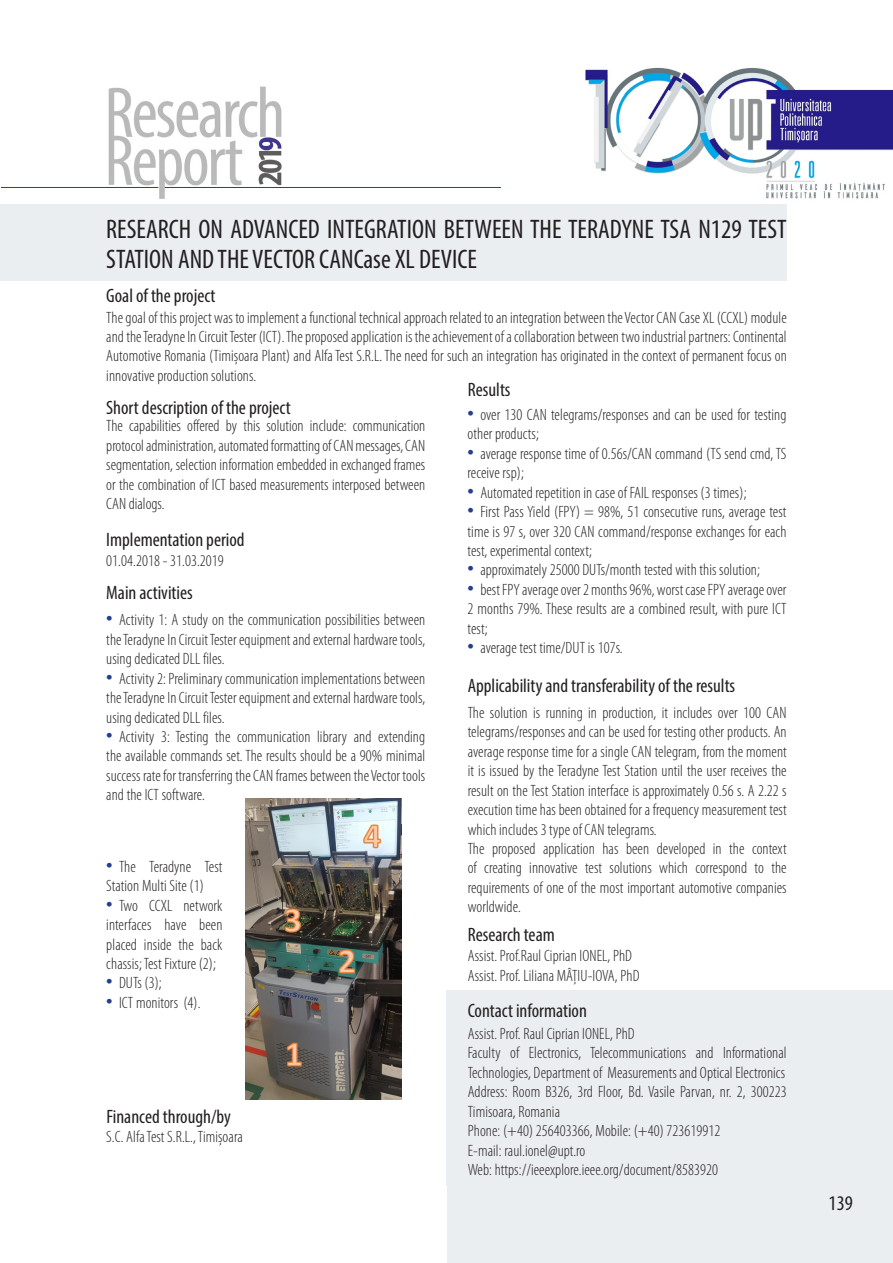
<style>
.page{position:relative;width:893px;height:1263px;background:#fff}
.page>*{position:absolute;margin:0;border:0;box-sizing:border-box;transform-origin:0 0}
.t1{font:condensed 26.85px/29.8px "Myriad Pro";color:#231f20}
.t2{font:condensed 20.85px "Myriad Pro";color:#231f20}
.t3{font:condensed 19.5px "Myriad Pro";color:#231f20}
.t4{font:300 condensed 16.5px/19.5px "Myriad Pro";letter-spacing:.005em;color:#231f20;text-align:justify}
.s1{font-size:26.85px;color:#253f8e}
</style>
<div class="page">
<div style="left:787px;top:1157px;width:106px;height:106px;background:#ebeef1"></div>
<img style="left:108px;top:86px;width:174px;height:113px">
<hr style="left:165px;top:187px;width:431px;height:1px;background:#253f8e">
<hr style="left:1px;top:187px;width:157px;height:1px;background:#253f8e">
<img style="left:502px;top:67px;width:391px;height:133px">
<div style="left:0;top:204px;width:787px;height:77px;background:#ebeef1"></div>
<div style="left:446px;top:991px;width:447px;height:195px;background:#ebeef1"></div>
<img style="left:246px;top:798px;width:155px;height:301px">
<div style="left:447px;top:1186px;width:354px;height:77px;background:#ebeef1"></div>
<p class="t1" style="left:106px;top:214px;width:682px">RESEARCH ON ADVANCED INTEGRATION BETWEEN THE TERADYNE TSA N129 TEST<br>STATION AND THE VECTOR CANCase XL DEVICE</p>
<p class="t3" style="left:106px;top:284px;width:111px">Goal of the project</p>
<p class="t4" style="left:106px;top:308px;width:682px">The goal of this project was to implement a functional technical approach related to an integration between the Vector CAN Case XL (CCXL) module and the Teradyne In Circuit Tester (ICT). The proposed application is the achievement of a collaboration between two industrial partners: Continental Automotive Romania (Timișoara Plant) and Alfa Test S.R.L. The need for such an integration has originated in the context of permanent focus on innovative production solutions.</p>
<p class="t4" style="left:106px;top:417px;width:320px">The capabilities offered by this solution include: communication protocol administration, automated formatting of CAN messages, CAN segmentation, selection information embedded in exchanged frames or the combination of ICT based measurements interposed between CAN dialogs.</p>
<p class="t3" style="left:468px;top:378px;width:44px">Results</p>
<p class="t3" style="left:106px;top:396px;width:186px">Short description of the project</p>
<p class="t4" style="left:468px;top:405px;width:320px"><span class="s1">•</span> over 130 CAN telegrams/responses and can be used for testing other products;</p>
<p class="t4" style="left:468px;top:444px;width:320px"><span class="s1">•</span> average response time of 0.56s/CAN command (TS send cmd, TS receive rsp);</p>
<p class="t4" style="left:468px;top:483px;width:280px"><span class="s1">•</span> Automated repetition in case of FAIL responses (3 times);</p>
<p class="t4" style="left:468px;top:502px;width:320px"><span class="s1">•</span> First Pass Yield (FPY) = 98%, 51 consecutive runs, average test time is 97 s, over 320 CAN command/response exchanges for each test, experimental context;</p>
<p class="t4" style="left:468px;top:560px;width:294px"><span class="s1">•</span> approximately 25000 DUTs/month tested with this solution;</p>
<p class="t4" style="left:468px;top:580px;width:320px"><span class="s1">•</span> best FPY average over 2 months 96%, worst case FPY average over 2 months 79%. These results are a combined result, with pure ICT test;</p>
<p class="t4" style="left:468px;top:638px;width:157px"><span class="s1">•</span> average test time/DUT is 107s.</p>
<p class="t3" style="left:106px;top:528px;width:140px">Implementation period</p>
<p class="t4" style="left:106px;top:552px;width:119px">01.04.2018 - 31.03.2019</p>
<p class="t3" style="left:106px;top:581px;width:88px">Main activities</p>
<p class="t4" style="left:106px;top:610px;width:320px"><span class="s1">•</span> Activity 1: A study on the communication possibilities between the Teradyne In Circuit Tester equipment and external hardware tools, using dedicated DLL files.</p>
<p class="t4" style="left:106px;top:669px;width:320px"><span class="s1">•</span> Activity 2: Preliminary communication implementations between the Teradyne In Circuit Tester equipment and external hardware tools, using dedicated DLL files.</p>
<p class="t4" style="left:106px;top:727px;width:320px"><span class="s1">•</span> Activity 3: Testing the communication library and extending the available commands set. The results should be a 90% minimal success rate for transferring the CAN frames between the Vector tools and the ICT software.</p>
<p class="t3" style="left:468px;top:674px;width:269px">Applicability and transferability of the results</p>
<p class="t4" style="left:468px;top:703px;width:320px">The solution is running in production, it includes over 100 CAN telegrams/responses and can be used for testing other products. An average response time for a single CAN telegram, from the moment it is issued by the Teradyne Test Station until the user receives the result on the Test Station interface is approximately 0.56 s. A 2.22 s execution time has been obtained for a frequency measurement test which includes 3 type of CAN telegrams.</p>
<p class="t4" style="left:468px;top:839px;width:320px">The proposed application has been developed in the context of creating innovative test solutions which correspond to the requirements of one of the most important automotive companies worldwide.</p>
<p class="t4" style="left:106px;top:857px;width:118px"><span class="s1">•</span> The Teradyne Test<br>Station Multi Site (1)</p>
<p class="t4" style="left:106px;top:896px;width:118px"><span class="s1">•</span> Two CCXL network interfaces have been placed inside the back chassis; Test Fixture (2);</p>
<p class="t4" style="left:106px;top:973px;width:57px"><span class="s1">•</span> DUTs (3);</p>
<p class="t4" style="left:106px;top:993px;width:96px"><span class="s1">•</span> ICT monitors (4).</p>
<p class="t3" style="left:468px;top:922px;width:89px">Research team</p>
<p class="t4" style="left:468px;top:946px;width:166px">Assist. Prof.Raul Ciprian IONEL, PhD</p>
<p class="t4" style="left:468px;top:966px;width:173px">Assist. Prof. Liliana MÂȚIU-IOVA, PhD</p>
<p class="t3" style="left:468px;top:999px;width:121px">Contact information</p>
<p class="t3" style="left:106px;top:1104px;width:126px">Financed through/by</p>
<p class="t4" style="left:106px;top:1127px;width:138px">S.C. Alfa Test S.R.L., Timișoara</p>
<p class="t4" style="left:468px;top:1024px;width:168px">Assist. Prof. Raul Ciprian IONEL, PhD</p>
<p class="t4" style="left:468px;top:1043px;width:320px">Faculty of Electronics, Telecommunications and Informational<br>Technologies, Department of Measurements and Optical Electronics</p>
<p class="t4" style="left:468px;top:1082px;width:320px">Address: Room B326, 3rd Floor, Bd. Vasile Parvan, nr. 2, 300223<br>Timisoara, Romania</p>
<p class="t4" style="left:468px;top:1121px;width:254px">Phone: (+40) 256403366, Mobile: (+40) 723619912</p>
<p class="t4" style="left:468px;top:1141px;width:119px">E-mail: raul.ionel@upt.ro</p>
<p class="t4" style="left:468px;top:1160px;width:252px">Web: https://ieeexplore.ieee.org/document/8583920</p>
<p class="t2" style="left:828px;top:1191px;width:26px">139</p>
</div>
